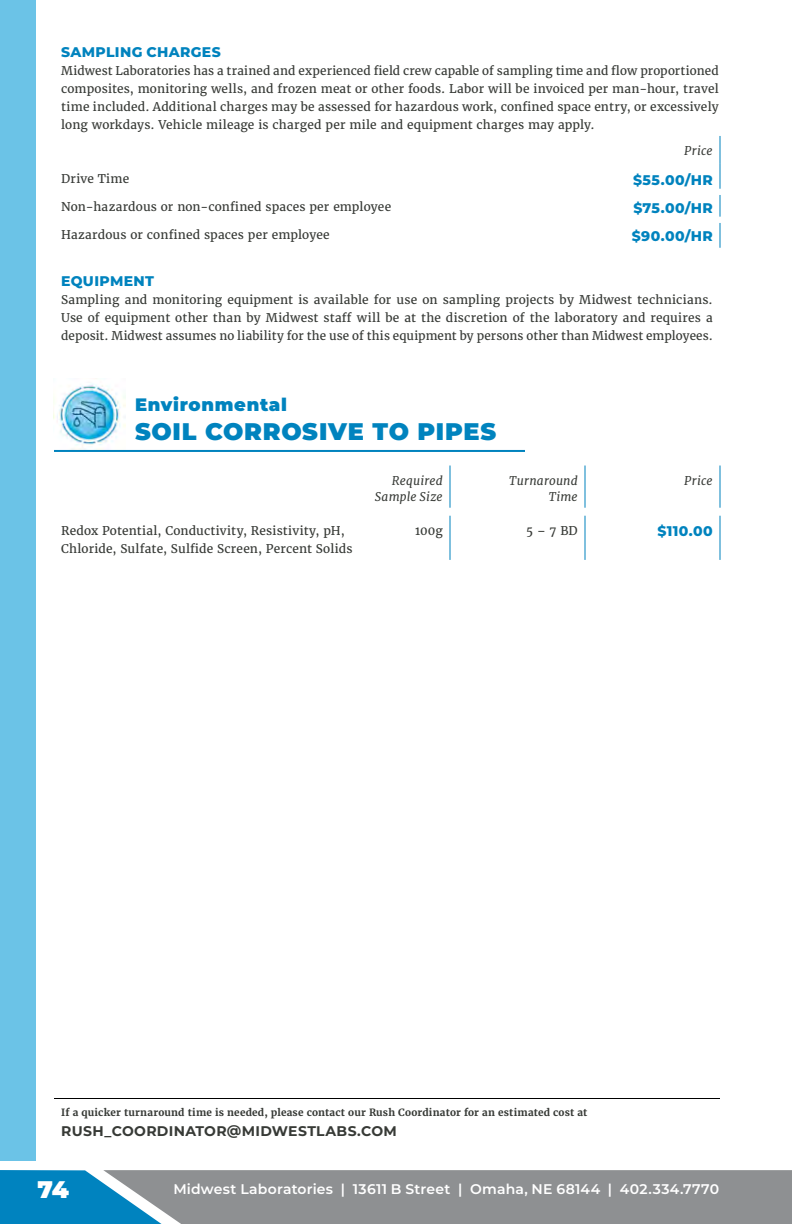
<style>
.page{position:relative;width:792px;height:1224px;background:#fff}
.page>*{position:absolute;margin:0;border:0;box-sizing:border-box;transform-origin:0 0}
.t1{font:900 24px "Montserrat";letter-spacing:.03em;color:#0083be}
.t2{font:900 24px "Montserrat";color:#fff}
.t3{font:900 18px "Montserrat";letter-spacing:.04em;color:#0083be}
.t4{font:600 14px "Montserrat";letter-spacing:.015em;color:#fff}
.t5{font:800 14px "Montserrat";letter-spacing:.03em;color:#0083be}
.t6{font:700 14px "Montserrat";letter-spacing:.02em;color:#373a36}
.t7{font:12px/18px "Merriweather";letter-spacing:.01em;color:#373a36;text-align:justify}
.t8{font:italic 12px/16px "Merriweather";letter-spacing:.015em;color:#373a36;text-align:right}
.t9{font:700 10px "Merriweather";letter-spacing:.02em;color:#373a36}
</style>
<div class="page">
<svg style="left:0;top:1170px;width:792px;height:54px;background:#7a909b"></svg>
<svg style="left:720px;top:136px;width:1px;height:112px"></svg>
<hr style="left:450px;top:466px;width:1px;height:42px;background:#0083be">
<hr style="left:584px;top:466px;width:2px;height:42px;background:#0083be">
<hr style="left:720px;top:466px;width:1px;height:42px;background:#0083be">
<hr style="left:450px;top:516px;width:1px;height:44px;background:#0083be">
<hr style="left:584px;top:516px;width:2px;height:44px;background:#0083be">
<hr style="left:720px;top:516px;width:1px;height:44px;background:#0083be">
<img style="left:54px;top:383px;width:72px;height:67px">
<hr style="left:54px;top:450px;width:471px;height:2px;background:#0083be">
<hr style="left:54px;top:1098px;width:666px;height:1px;background:#000">
<div style="left:0;top:0;width:36px;height:1161px;background:#6bc3e7"></div>
<p class="t5" style="left:61px;top:42px;width:161px">SAMPLING CHARGES</p>
<p class="t7" style="left:61px;top:61px;width:659px">Midwest Laboratories has a trained and experienced field crew capable of sampling time and flow proportioned composites, monitoring wells, and frozen meat or other foods. Labor will be invoiced per man-hour, travel time included. Additional charges may be assessed for hazardous work, confined space entry, or excessively long workdays. Vehicle mileage is charged per mile and equipment charges may apply.</p>
<p class="t8" style="left:684px;top:143px;width:30px">Price</p>
<p class="t7" style="left:61px;top:170px;width:70px">Drive Time</p>
<p class="t5" style="left:633px;top:169px;width:81px">$55.00/HR</p>
<p class="t7" style="left:61px;top:198px;width:332px">Non-hazardous or non-confined spaces per employee</p>
<p class="t5" style="left:633px;top:197px;width:81px">$75.00/HR</p>
<p class="t7" style="left:61px;top:226px;width:270px">Hazardous or confined spaces per employee</p>
<p class="t5" style="left:632px;top:225px;width:83px">$90.00/HR</p>
<p class="t5" style="left:61px;top:270px;width:94px">EQUIPMENT</p>
<p class="t7" style="left:61px;top:290px;width:653px">Sampling and monitoring equipment is available for use on sampling projects by Midwest technicians.<br>Use of equipment other than by Midwest staff will be at the discretion of the laboratory and requires a deposit. Midwest assumes no liability for the use of this equipment by persons other than Midwest employees.</p>
<h2 class="t3" style="left:135px;top:391px;width:153px">Environmental</h2>
<h1 class="t1" style="left:135px;top:413px;width:363px">SOIL CORROSIVE TO PIPES</h1>
<p class="t8" style="left:375px;top:472px;width:69px">Required<br>Sample Size</p>
<p class="t8" style="left:509px;top:472px;width:70px">Turnaround<br>Time</p>
<p class="t8" style="left:684px;top:472px;width:30px">Price</p>
<p class="t7" style="left:61px;top:521px;width:293px">Redox Potential, Conductivity, Resistivity, pH,<br>Chloride, Sulfate, Sulfide Screen, Percent Solids</p>
<p class="t7" style="left:415px;top:521px;width:29px">100g</p>
<p class="t7" style="left:526px;top:521px;width:53px">5 – 7 BD</p>
<p class="t5" style="left:657px;top:521px;width:57px">$110.00</p>
<p class="t9" style="left:61px;top:1106px;width:528px">If a quicker turnaround time is needed, please contact our Rush Coordinator for an estimated cost at</p>
<p class="t6" style="left:61px;top:1120px;width:337px">RUSH_COORDINATOR@MIDWESTLABS.COM</p>
<h1 class="t2" style="left:37px;top:1171px;width:33px">74</h1>
<p class="t4" style="left:173px;top:1179px;width:547px">Midwest Laboratories | 13611 B Street | Omaha, NE 68144 | 402.334.7770</p>
</div>
